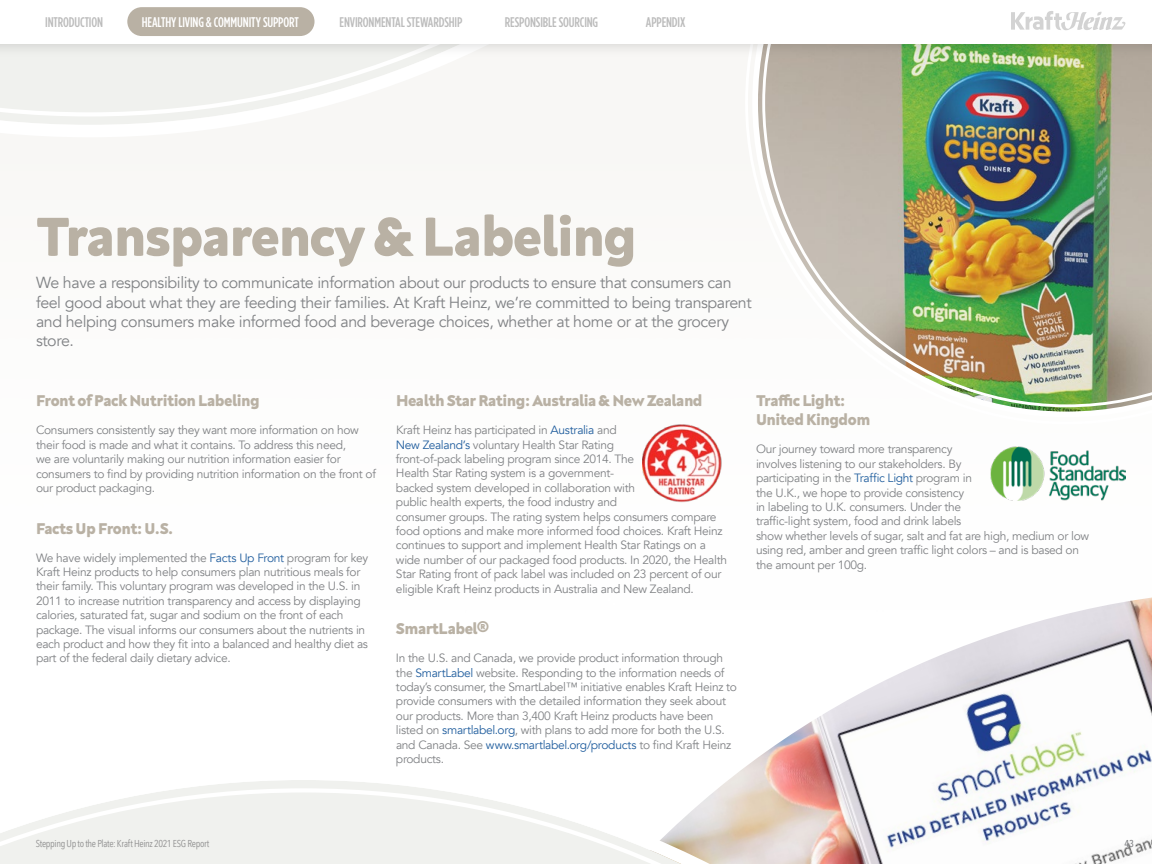
<style>
.page{position:relative;width:1152px;height:864px;background:#fff}
.page>*{position:absolute;margin:0;border:0;box-sizing:border-box;transform-origin:0 0}
.t1{font:800 56px "Neufreit";letter-spacing:-.025em;color:#b9b1a4}
.t2{font:16px/19.2px "Avenir";letter-spacing:-.025em;color:#808285}
.t3{font:800 16px/19.2px "Neufreit";letter-spacing:-.025em;color:#b9b1a4}
.t4{font:500 14px "Gotham Condensed";letter-spacing:-.01em;color:#bcbcbc}
.t5{font:500 14px "Gotham Condensed";letter-spacing:-.01em;color:#fff}
.t6{font:12px/14.4px "Avenir";letter-spacing:-.025em;color:#808285}
.t7{font:10px "Avenir Next Condensed";letter-spacing:-.03em;color:#919191}
.t8{font:500 10px "Avenir Next Condensed";color:#808285}
.s1{color:#215e9e}
</style>
<div class="page">
<svg style="left:753px;top:678px;width:399px;height:83px"></svg>
<svg style="left:206px;top:761px;width:946px;height:25px"></svg>
<svg style="left:0;top:786px;width:1152px;height:78px"></svg>
<svg style="left:0;top:119px;width:186px;height:6px"></svg>
<svg style="left:0;top:58px;width:427px;height:61px"></svg>
<img style="left:762px;top:58px;width:390px;height:349px">
<img style="left:643px;top:424px;width:79px;height:79px">
<img style="left:991px;top:446px;width:134px;height:54px">
<div style="left:0;top:0;width:1152px;height:58px;background:#000;opacity:.19"></div>
<div style="left:0;top:0;width:1152px;height:43px;background:#fff"></div>
<div style="left:127px;top:7px;width:188px;height:29px;background:#b9b1a4;border-radius:14px"></div>
<svg style="left:1011px;top:11px;width:115px;height:20px"></svg>
<p class="t4" style="left:45px;top:14px;width:59px">INTRODUCTION</p>
<p class="t5" style="left:142px;top:14px;width:159px">HEALTHY LIVING &amp; COMMUNITY SUPPORT</p>
<p class="t4" style="left:340px;top:14px;width:124px">ENVIRONMENTAL STEWARDSHIP</p>
<p class="t4" style="left:505px;top:14px;width:95px">RESPONSIBLE SOURCING</p>
<p class="t4" style="left:646px;top:14px;width:41px">APPENDIX</p>
<p class="t1" style="left:36px;top:203px;width:603px">Transparency &amp; Labeling</p>
<p class="t2" style="left:36px;top:274px;width:717px">We have a responsibility to communicate information about our products to ensure that consumers can feel good about what they are feeding their families. At Kraft Heinz, we’re committed to being transparent and helping consumers make informed food and beverage choices, whether at home or at the grocery store.</p>
<p class="t3" style="left:36px;top:391px;width:225px">Front of Pack Nutrition Labeling</p>
<p class="t6" style="left:36px;top:423px;width:341px">Consumers consistently say they want more information on how their food is made and what it contains. To address this need,<br>we are voluntarily making our nutrition information easier for consumers to find by providing nutrition information on the front of our product packaging.</p>
<p class="t3" style="left:36px;top:518px;width:139px">Facts Up Front: U.S.</p>
<p class="t6" style="left:36px;top:550px;width:334px">We have widely implemented the <span class="s1">Facts Up Front</span> program for key Kraft Heinz products to help consumers plan nutritious meals for their family. This voluntary program was developed in the U.S. in 2011 to increase nutrition transparency and access by displaying calories, saturated fat, sugar and sodium on the front of each package. The visual informs our consumers about the nutrients in each product and how they fit into a balanced and healthy diet as part of the federal daily dietary advice.</p>
<p class="t3" style="left:396px;top:391px;width:308px">Health Star Rating: Australia &amp; New Zealand</p>
<p class="t6" style="left:396px;top:423px;width:333px">Kraft Heinz has participated in <span class="s1">Australia</span> and<br><span class="s1">New Zealand’s</span> voluntary Health Star Rating<br>front-of-pack labeling program since 2014. The<br>Health Star Rating system is a government-<br>backed system developed in collaboration with<br>public health experts, the food industry and<br>consumer groups. The rating system helps consumers compare food options and make more informed food choices. Kraft Heinz continues to support and implement Health Star Ratings on a wide number of our packaged food products. In 2020, the Health Star Rating front of pack label was included on 23 percent of our eligible Kraft Heinz products in Australia and New Zealand.</p>
<p class="t3" style="left:396px;top:619px;width:95px">SmartLabel®</p>
<p class="t6" style="left:396px;top:651px;width:343px">In the U.S. and Canada, we provide product information through the <span class="s1">SmartLabel</span> website. Responding to the information needs of today’s consumer, the SmartLabel™ initiative enables Kraft Heinz to provide consumers with the detailed information they seek about our products. More than 3,400 Kraft Heinz products have been listed on <span class="s1">smartlabel.org</span>, with plans to add more for both the U.S. and Canada. See <span class="s1">www.smartlabel.org/products</span> to find Kraft Heinz products.</p>
<p class="t3" style="left:756px;top:391px;width:116px">Traffic Light:<br>United Kingdom</p>
<p class="t6" style="left:756px;top:442px;width:335px">Our journey toward more transparency<br>involves listening to our stakeholders. By<br>participating in the <span class="s1">Traffic Light</span> program in<br>the U.K., we hope to provide consistency<br>in labeling to U.K. consumers. Under the<br>traffic-light system, food and drink labels<br>show whether levels of sugar, salt and fat are high, medium or low using red, amber and green traffic light colors – and is based on the amount per 100g.</p>
<p class="t7" style="left:36px;top:835px;width:175px">Stepping Up to the Plate: Kraft Heinz 2021 ESG Report</p>
<p class="t8" style="left:1124px;top:837px;width:11px">43</p>
</div>
